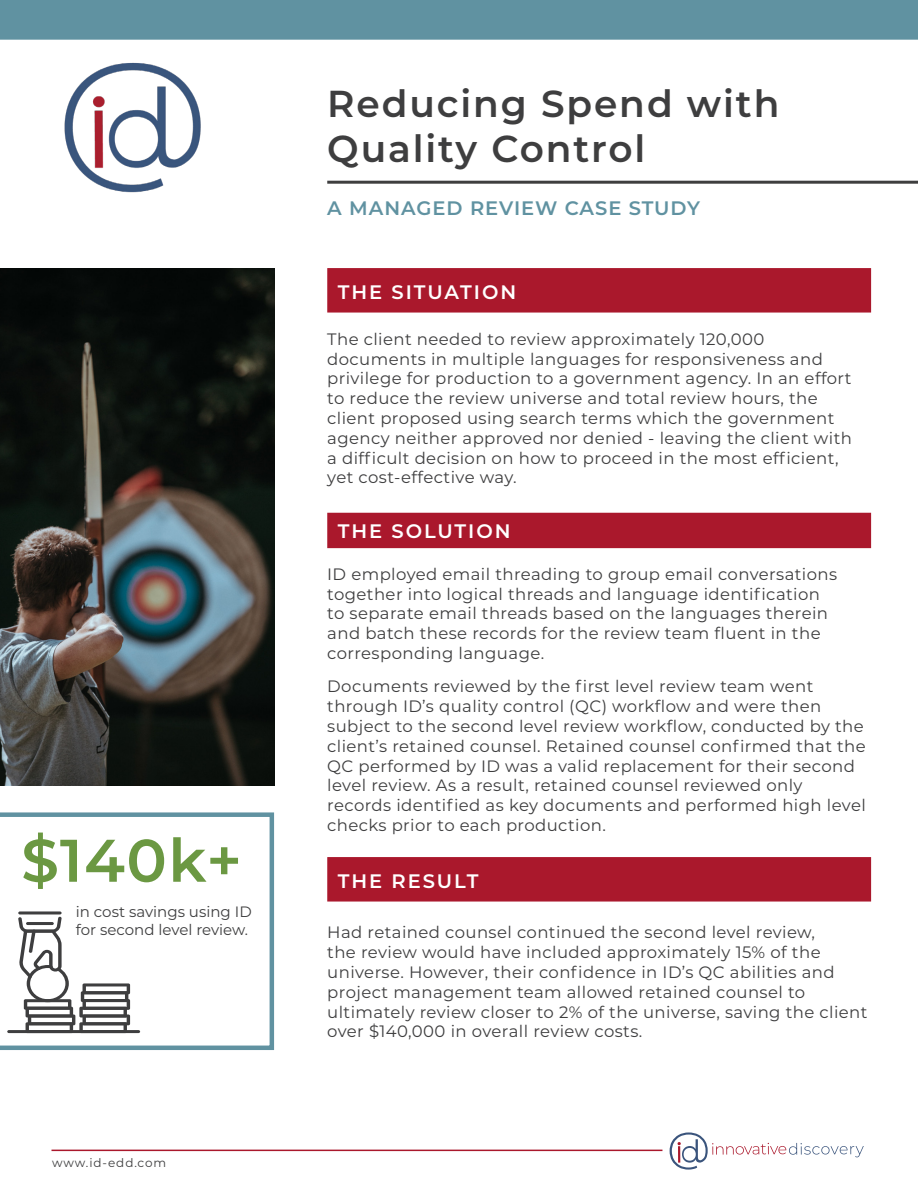
<style>
.page{position:relative;width:918px;height:1188px;background:#fff}
.page>*{position:absolute;margin:0;border:0;box-sizing:border-box;transform-origin:0 0}
.Paragraph_Style_1{font:600 60px "Montserrat";color:#6b9842}
.Headline_01{font:600 37.5px/45px "Montserrat";letter-spacing:.05em;color:#3e3e3f}
.Headline_01-2{font:600 19.5px "Montserrat";letter-spacing:.1em;color:#fff}
.Headline_01-3{font:600 19.5px "Montserrat";letter-spacing:.05em;color:#6092a1}
.Headline_01-4{font:16.5px/19.8px "Montserrat";letter-spacing:.025em;color:#3e3e3f}
.Paragraph_Style_1-2{font:15px/18px "Montserrat";color:#3e3e3f}
.t1{font:12px "Montserrat";letter-spacing:.075em;color:#3e3e3f}
</style>
<div class="page">
<hr style="left:327px;top:181px;width:591px;height:3px;background:#3e3e3f">
<img style="left:64px;top:62px;width:137px;height:131px">
<div style="left:327px;top:513px;width:544px;height:35px;background:#aa182c"></div>
<div style="left:327px;top:268px;width:544px;height:45px;background:#aa182c;border:2px solid #aa182c"></div>
<div style="left:327px;top:857px;width:544px;height:45px;background:#aa182c;border:2px solid #aa182c"></div>
<svg style="left:0;top:812px;width:274px;height:238px"></svg>
<div style="left:0;top:0;width:918px;height:40px;background:#6092a1"></div>
<hr style="left:18px;top:911px;width:44px;height:3px;background:#3e3e3f;border-radius:2px">
<svg style="left:18px;top:917px;width:112px;height:113px"></svg>
<hr style="left:7px;top:1030px;width:133px;height:3px;background:#3e3e3f;border-radius:2px">
<img style="left:0;top:268px;width:275px;height:518px">
<hr style="left:52px;top:1150px;width:610px;height:1px;background:#aa182c">
<svg style="left:670px;top:1132px;width:194px;height:38px"></svg>
<p class="Paragraph_Style_1" style="left:21px;top:818px;width:222px">$140k+</p>
<p class="Paragraph_Style_1-2" style="left:76px;top:902px;width:177px">in cost savings using ID for second level review.</p>
<p class="t1" style="left:52px;top:1154px;width:116px">www.id-edd.com</p>
<p class="Headline_01" style="left:327px;top:79px;width:454px">Reducing Spend with<br>Quality Control</p>
<p class="Headline_01-3" style="left:327px;top:194px;width:374px">A MANAGED REVIEW CASE STUDY</p>
<p class="Headline_01-2" style="left:338px;top:278px;width:180px">THE SITUATION</p>
<p class="Headline_01-4" style="left:327px;top:328px;width:526px">The client needed to review approximately 120,000 documents in multiple languages for responsiveness and privilege for production to a government agency. In an effort to reduce the review universe and total review hours, the client proposed using search terms which the government agency neither approved nor denied - leaving the client with a difficult decision on how to proceed in the most efficient, yet cost-effective way.</p>
<p class="Headline_01-2" style="left:338px;top:517px;width:174px">THE SOLUTION</p>
<p class="Headline_01-4" style="left:327px;top:564px;width:511px">ID employed email threading to group email conversations together into logical threads and language identification to separate email threads based on the languages therein and batch these records for the review team fluent in the corresponding language.</p>
<p class="Headline_01-4" style="left:327px;top:676px;width:540px">Documents reviewed by the first level review team went through ID’s quality control (QC) workflow and were then subject to the second level review workflow, conducted by the client’s retained counsel. Retained counsel confirmed that the QC performed by ID was a valid replacement for their second level review. As a result, retained counsel reviewed only records identified as key documents and performed high level checks prior to each production.</p>
<p class="Headline_01-2" style="left:338px;top:867px;width:142px">THE RESULT</p>
<p class="Headline_01-4" style="left:327px;top:922px;width:542px">Had retained counsel continued the second level review,<br>the review would have included approximately 15% of the universe. However, their confidence in ID’s QC abilities and project management team allowed retained counsel to ultimately review closer to 2% of the universe, saving the client over $140,000 in overall review costs.</p>
</div>
